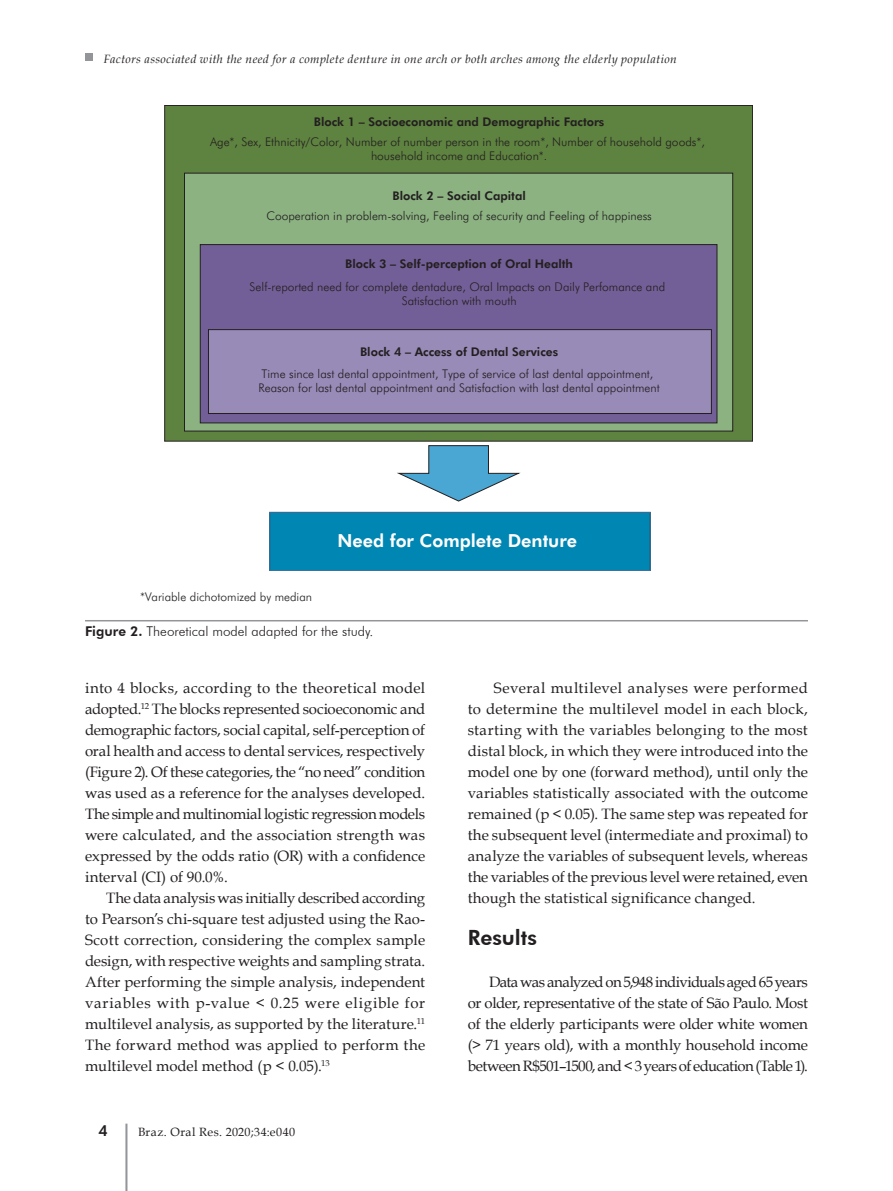
<style>
.page{position:relative;width:893px;height:1191px;background:#fff}
.page>*{position:absolute;margin:0;border:0;box-sizing:border-box;transform-origin:0 0}
.Subtítulo_1{font:800 21px "Futura BT";color:#231f20}
.t1{font:800 18px "Futura BT";color:#fff}
.Texto{font:15px/21px "Book Antiqua";color:#231f20;text-align:justify}
.t2{font:800 15px "Futura BT";color:#231f20}
.Figuras_Título{font:300 13.5px "Futura BT";color:#231f20}
.t3{font:300 12px/20.2px "Futura BT";color:#231f20;text-align:center}
.t4{font:italic 12px "Book Antiqua";letter-spacing:.035em;color:#231f20}
.t5{font:12px "Book Antiqua";letter-spacing:.03em;color:#231f20}
.s1{font-weight:800}
</style>
<div class="page">
<div style="left:85px;top:53px;width:8px;height:8px;background:#939598"></div>
<hr style="left:85px;top:620px;width:723px;height:1px;background:#939598">
<div style="left:165px;top:105px;width:588px;height:336px;background:#5e8240"></div>
<div style="left:184px;top:173px;width:549px;height:258px;background:#8cb282;border:1px solid #231f20"></div>
<div style="left:200px;top:244px;width:517px;height:179px;background:#735f97;border:1px solid #231f20"></div>
<div style="left:208px;top:329px;width:504px;height:85px;background:#988bb8;border:1px solid #231f20"></div>
<svg style="left:398px;top:445px;width:123px;height:57px"></svg>
<div style="left:269px;top:512px;width:382px;height:59px;background:#0086b3"></div>
<div style="left:269px;top:512px;width:382px;height:59px;border:1px solid #3c719d"></div>
<hr style="left:125px;top:1123px;width:2px;height:68px;background:#939598">
<p class="t4" style="left:103px;top:51px;width:575px">Factors associated with the need for a complete denture in one arch or both arches among the elderly population</p>
<p class="t3" style="left:210px;top:111px;width:496px"><span class="s1">Block 1 – Socioeconomic and Demographic Factors<br></span>Age*, Sex, Ethnicity/Color, Number of number person in the room*, Number of household goods*,</p>
<p class="t3" style="left:371px;top:146px;width:178px">household income and Education*.</p>
<p class="t3" style="left:266px;top:185px;width:387px"><span class="s1">Block 2 – Social Capital<br></span>Cooperation in problem-solving, Feeling of security and Feeling of happiness</p>
<p class="t3" style="left:250px;top:251px;width:417px;line-height:23.2px"><span class="s1">Block 3 – Self-perception of Oral Health<br></span>Self-reported need for complete dentadure, Oral Impacts on Daily Perfomance and</p>
<p class="t3" style="left:402px;top:291px;width:116px">Satisfaction with mouth</p>
<p class="t3" style="left:261px;top:341px;width:393px;line-height:21.8px"><span class="s1">Block 4 – Access of Dental Services<br></span>Time since last dental appointment, Type of service of last dental appointment,</p>
<p class="t3" style="left:259px;top:377px;width:403px">Reason for last dental appointment and Satisfaction with last dental appointment</p>
<p class="t3" style="left:140px;top:587px;width:174px">*Variable dichotomized by median</p>
<p class="t1" style="left:337px;top:530px;width:241px">Need for Complete Denture</p>
<p class="Figuras_Título" style="left:85px;top:623px;width:290px"><span class="s1">Figure 2.</span> Theoretical model adapted for the study.</p>
<p class="Texto" style="left:85px;top:677px;width:342px">into 4 blocks, according to the theoretical model adopted.<sup>12</sup> The blocks represented socioeconomic and demographic factors, social capital, self-perception of oral health and access to dental services, respectively (Figure 2). Of these categories, the “no need” condition was used as a reference for the analyses developed.<br>The simple and multinomial logistic regression models were calculated, and the association strength was expressed by the odds ratio (OR) with a confidence interval (CI) of 90.0%.</p>
<p class="Texto" style="left:85px;top:887px;width:342px;text-indent:21px">The data analysis was initially described according to Pearson’s chi-square test adjusted using the Rao-Scott correction, considering the complex sample design, with respective weights and sampling strata.<br>After performing the simple analysis, independent variables with p-value &lt; 0.25 were eligible for multilevel analysis, as supported by the literature.<sup>11<br></sup>The forward method was applied to perform the multilevel model method (p &lt; 0.05).<sup>13</sup></p>
<p class="t2" style="left:98px;top:1121px;width:11px">4</p>
<p class="t5" style="left:138px;top:1123px;width:159px">Braz. Oral Res. 2020;34:e040</p>
<p class="Texto" style="left:468px;top:677px;width:342px;text-indent:26px">Several multilevel analyses were performed to determine the multilevel model in each block, starting with the variables belonging to the most distal block, in which they were introduced into the model one by one (forward method), until only the variables statistically associated with the outcome remained (p &lt; 0.05). The same step was repeated for the subsequent level (intermediate and proximal) to analyze the variables of subsequent levels, whereas the variables of the previous level were retained, even though the statistical significance changed.</p>
<p class="Subtítulo_1" style="left:468px;top:925px;width:71px">Results</p>
<p class="Texto" style="left:468px;top:971px;width:342px;text-indent:21px">Data was analyzed on 5,948 individuals aged 65 years or older, representative of the state of São Paulo. Most of the elderly participants were older white women (&gt; 71 years old), with a monthly household income between R$501–1500, and &lt; 3 years of education (Table 1).</p>
</div>
